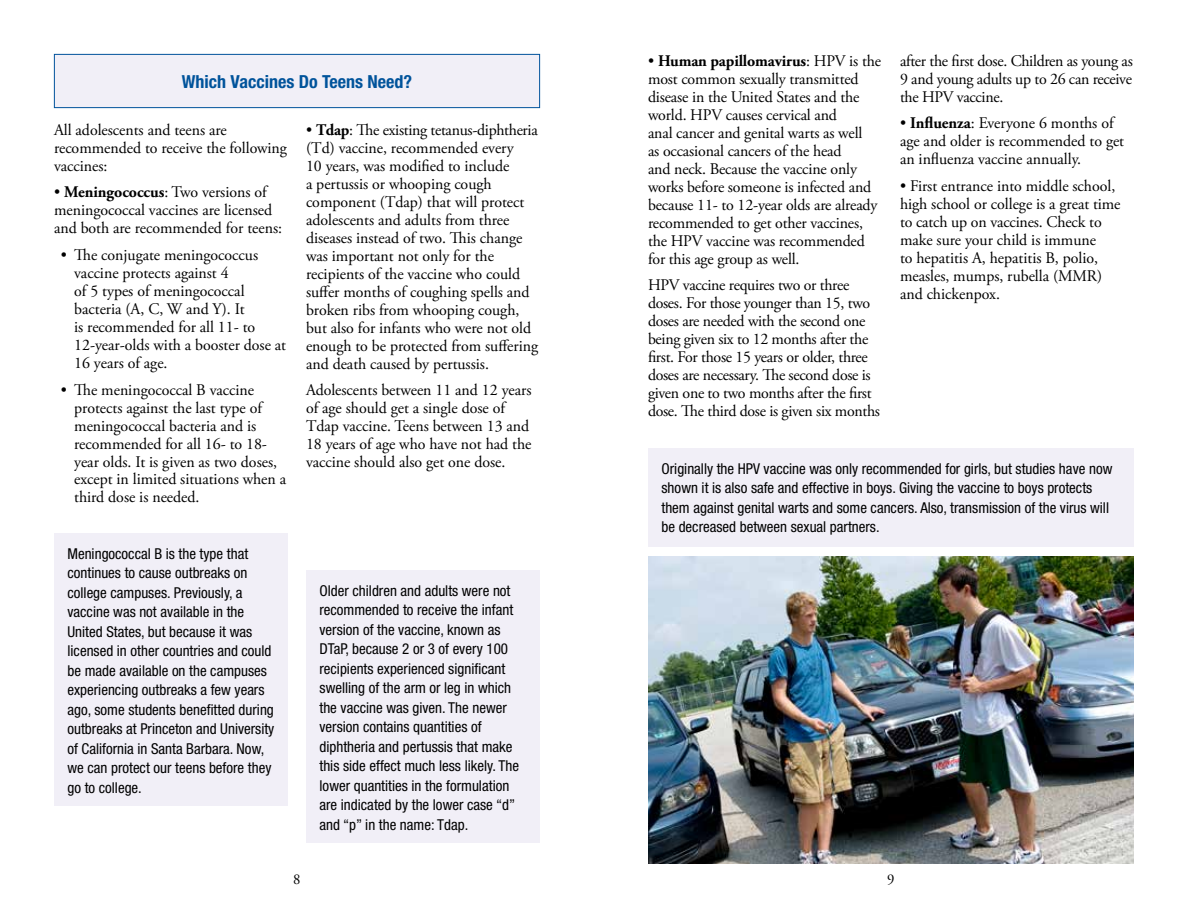
<style>
.page{position:relative;width:1188px;height:918px;background:#fff}
.page>*{position:absolute;margin:0;border:0;box-sizing:border-box;transform-origin:0 0}
.t1{font:700 condensed 18px "Helvetica Neue";color:#00539b}
.t2{font:16.2px/18px "Adobe Garamond Pro";color:#000}
.t3{font:16.2px/18px "Adobe Garamond Pro";letter-spacing:-.02em;color:#000}
.t4{font:condensed 15px/19.5px "Helvetica Neue";color:#000}
.t5{font:15px "Adobe Garamond Pro";color:#000}
.s1{font-weight:700}
</style>
<div class="page">
<img style="left:648px;top:557px;width:486px;height:307px">
<div style="left:306px;top:570px;width:234px;height:273px;background:#f1eff7"></div>
<div style="left:648px;top:448px;width:486px;height:99px;background:#f1eff7"></div>
<div style="left:54px;top:533px;width:234px;height:273px;background:#f1eff7"></div>
<div style="left:54px;top:54px;width:486px;height:54px;background:#f1eff7"></div>
<div style="left:54px;top:54px;width:486px;height:54px;border:1px solid #00539b"></div>
<p class="t1" style="left:182px;top:71px;width:232px">Which Vaccines Do Teens Need?</p>
<p class="t2" style="left:54px;top:121px;width:235px">All adolescents and teens are recommended to receive the following vaccines:</p>
<p class="t2" style="left:54px;top:184px;width:230px">• <span class="s1">Meningococcus</span>: Two versions of meningococcal vaccines are licensed and both are recommended for teens:</p>
<p class="t2" style="left:74px;top:246px;width:213px;text-indent:-13px">• The conjugate meningococcus vaccine protects against 4<br>of 5 types of meningococcal bacteria (A, C, W and Y). It<br>is recommended for all 11- to<br>12-year-olds with a booster dose at<br>16 years of age.</p>
<p class="t2" style="left:74px;top:381px;width:213px;text-indent:-13px">• The meningococcal B vaccine protects against the last type of meningococcal bacteria and is recommended for all 16- to 18- year olds. It is given as two doses, except in limited situations when a third dose is needed.</p>
<p class="t4" style="left:68px;top:543px;width:208px">Meningococcal B is the type that continues to cause outbreaks on college campuses. Previously, a vaccine was not available in the United States, but because it was licensed in other countries and could be made available on the campuses experiencing outbreaks a few years ago, some students benefitted during outbreaks at Princeton and University of California in Santa Barbara. Now, we can protect our teens before they go to college.</p>
<p class="t2" style="left:306px;top:121px;width:234px">• <span class="s1">Tdap</span>: The existing tetanus-diphtheria (Td) vaccine, recommended every<br>10 years, was modified to include<br>a pertussis or whooping cough component (Tdap) that will protect adolescents and adults from three diseases instead of two. This change was important not only for the recipients of the vaccine who could suffer months of coughing spells and broken ribs from whooping cough, but also for infants who were not old enough to be protected from suffering and death caused by pertussis.</p>
<p class="t2" style="left:306px;top:382px;width:227px">Adolescents between 11 and 12 years of age should get a single dose of Tdap vaccine. Teens between 13 and 18 years of age who have not had the vaccine should also get one dose.</p>
<p class="t4" style="left:320px;top:581px;width:201px">Older children and adults were not recommended to receive the infant version of the vaccine, known as DTaP, because 2 or 3 of every 100 recipients experienced significant swelling of the arm or leg in which the vaccine was given. The newer version contains quantities of diphtheria and pertussis that make this side effect much less likely. The lower quantities in the formulation are indicated by the lower case “d” and “p” in the name: Tdap.</p>
<p class="t2" style="left:648px;top:52px;width:235px">• <span class="s1">Human papillomavirus</span>: HPV is the most common sexually transmitted disease in the United States and the world. HPV causes cervical and<br>anal cancer and genital warts as well<br>as occasional cancers of the head<br>and neck. Because the vaccine only works before someone is infected and because 11- to 12-year olds are already recommended to get other vaccines, the HPV vaccine was recommended for this age group as well.</p>
<p class="t3" style="left:648px;top:277px;width:234px">HPV vaccine requires two or three doses. For those younger than 15, two doses are needed with the second one being given six to 12 months after the first. For those 15 years or older, three doses are necessary. The second dose is given one to two months after the first dose. The third dose is given six months</p>
<p class="t2" style="left:900px;top:52px;width:234px;text-align:justify">after the first dose. Children as young as 9 and young adults up to 26 can receive the HPV vaccine.</p>
<p class="t2" style="left:900px;top:115px;width:226px">• <span class="s1">Influenza</span>: Everyone 6 months of age and older is recommended to get an influenza vaccine annually.</p>
<p class="t2" style="left:900px;top:177px;width:222px">• First entrance into middle school, high school or college is a great time to catch up on vaccines. Check to make sure your child is immune<br>to hepatitis A, hepatitis B, polio, measles, mumps, rubella (MMR) and chickenpox.</p>
<p class="t4" style="left:662px;top:458px;width:453px">Originally the HPV vaccine was only recommended for girls, but studies have now shown it is also safe and effective in boys. Giving the vaccine to boys protects them against genital warts and some cancers. Also, transmission of the virus will be decreased between sexual partners.</p>
<p class="t5" style="left:293px;top:870px;width:9px">8</p>
<p class="t5" style="left:887px;top:870px;width:9px">9</p>
</div>
